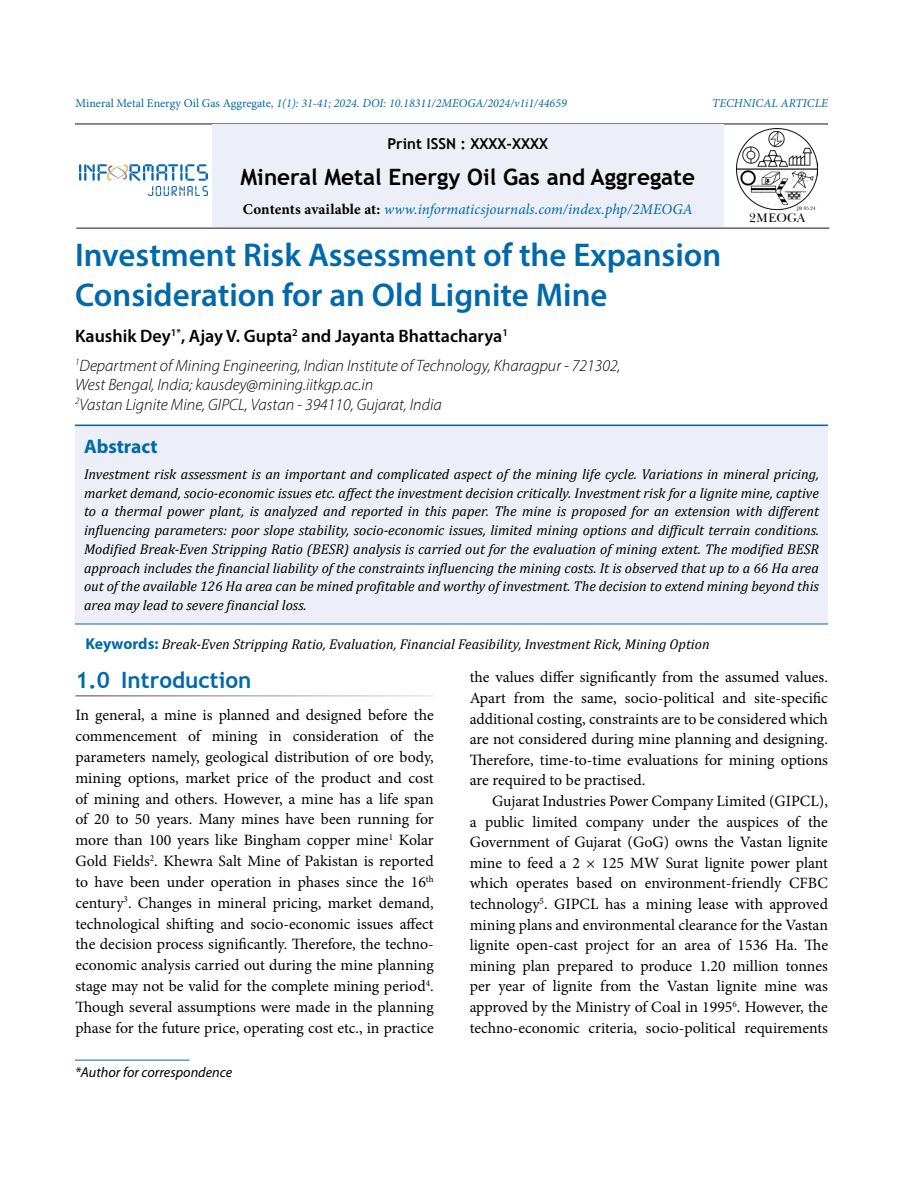
<style>
.page{position:relative;width:918px;height:1188px;background:#fff}
.page>*{position:absolute;margin:0;border:0;box-sizing:border-box;transform-origin:0 0}
.t1{font:600 33px/40.5px "Myriad Pro";color:#0069aa}
.t2{font:700 22.5px "Trebuchet MS";color:#000}
.t3{font:700 22.5px "Trebuchet MS";color:#0069aa}
.t4{font:700 19.5px "Myriad Pro";color:#0069aa}
.t5{font:600 18px "Myriad Pro";color:#000}
.t6{font:italic 300 16.5px/19.5px "Myriad Pro";color:#000}
.t7{font:15.75px/20.5px "Minion Pro";color:#000;text-align:justify}
.t8{font:italic 15px "Minion Pro";letter-spacing:.005em;color:#0069aa}
.t9{font:700 15px "Trebuchet MS";color:#000}
.t10{font:italic 14.25px/18.8px "Cambria";color:#000;text-align:justify}
.t11{font:italic 14.25px "Myriad Pro";color:#000}
.t12{font:12.75px "Baskerville BT";color:#000}
.t13{font:italic 12px "Minion Pro";color:#0069aa}
.s1{font-style:normal}
.s2{font-weight:700;font-style:normal;color:#000}
.s3{font-family:"Myriad Pro";font-weight:700;font-style:normal;font-size:15.75px;color:#0069aa}
</style>
<div class="page">
<div style="left:75px;top:425px;width:753px;height:199px;background:#eceff7"></div>
<hr style="left:75px;top:425px;width:753px;height:1px;background:#0069aa">
<hr style="left:75px;top:624px;width:753px;height:1px;background:#0069aa">
<hr style="left:75px;top:1060px;width:115px;height:1px;background:#0069aa">
<hr style="left:75px;top:123px;width:753px;height:2px;background:#636466">
<div style="left:212px;top:124px;width:511px;height:103px;background:#eceff7"></div>
<img style="left:80px;top:165px;width:127px;height:30px">
<hr style="left:76px;top:227px;width:753px;height:2px;background:#636466">
<img style="left:737px;top:128px;width:81px;height:83px">
<p class="t13" style="left:76px;top:95px;width:493px"><span class="s1">Mineral Metal Energy Oil Gas Aggregate,</span> 1(1): 31-41; 2024. DOI: 10.18311/2MEOGA/2024/v1i1/44659</p>
<p class="t9" style="left:388px;top:134px;width:162px">Print ISSN : XXXX-XXXX</p>
<h2 class="t2" style="left:241px;top:163px;width:456px">Mineral Metal Energy Oil Gas and Aggregate</h2>
<p class="t8" style="left:243px;top:199px;width:452px"><span class="s2">Contents available at:</span> www.informaticsjournals.com/index.php/2MEOGA</p>
<p class="t13" style="left:712px;top:95px;width:117px">TECHNICAL ARTICLE</p>
<p class="t12" style="left:749px;top:210px;width:58px">2MEOGA</p>
<h1 class="t1" style="left:75px;top:233px;width:648px">Investment Risk Assessment of the Expansion<br>Consideration for an Old Lignite Mine</h1>
<p class="t5" style="left:75px;top:325px;width:435px">Kaushik Dey<sup>1*</sup>, Ajay V. Gupta<sup>2</sup> and Jayanta Bhattacharya<sup>1</sup></p>
<p class="t6" style="left:75px;top:355px;width:547px"><sup>1</sup>Department of Mining Engineering, Indian Institute of Technology, Kharagpur - 721302,<br>West Bengal, India; kausdey@mining.iitkgp.ac.in<br><sup>2</sup>Vastan Lignite Mine, GIPCL, Vastan - 394110, Gujarat, India</p>
<p class="t4" style="left:84px;top:433px;width:75px">Abstract</p>
<p class="t10" style="left:84px;top:464px;width:737px">Investment risk assessment is an important and complicated aspect of the mining life cycle. Variations in mineral pricing, market demand, socio-economic issues etc. affect the investment decision critically. Investment risk for a lignite mine, captive to a thermal power plant, is analyzed and reported in this paper. The mine is proposed for an extension with different influencing parameters: poor slope stability, socio-economic issues, limited mining options and difficult terrain conditions.<br>Modified Break-Even Stripping Ratio (BESR) analysis is carried out for the evaluation of mining extent. The modified BESR approach includes the financial liability of the constraints influencing the mining costs. It is observed that up to a 66 Ha area out of the available 126 Ha area can be mined profitable and worthy of investment. The decision to extend mining beyond this area may lead to severe financial loss.</p>
<p class="t10" style="left:86px;top:634px;width:626px"><span class="s3">Keywords:</span> Break-Even Stripping Ratio, Evaluation, Financial Feasibility, Investment Rick, Mining Option</p>
<h2 class="t3" style="left:75px;top:666px;width:178px">1.0 Introduction</h2>
<p class="t7" style="left:75px;top:705px;width:360px">In general, a mine is planned and designed before the commencement of mining in consideration of the parameters namely, geological distribution of ore body, mining options, market price of the product and cost of mining and others. However, a mine has a life span of 20 to 50 years. Many mines have been running for more than 100 years like Bingham copper mine<sup>1</sup> Kolar Gold Fields<sup>2</sup>. Khewra Salt Mine of Pakistan is reported to have been under operation in phases since the 16<sup>th </sup>century<sup>3</sup>. Changes in mineral pricing, market demand, technological shifting and socio-economic issues affect the decision process significantly. Therefore, the techno&shy;economic analysis carried out during the mine planning stage may not be valid for the complete mining period<sup>4</sup>.<br>Though several assumptions were made in the planning phase for the future price, operating cost etc., in practice</p>
<p class="t11" style="left:75px;top:1063px;width:159px">*Author for correspondence</p>
<p class="t7" style="left:470px;top:667px;width:360px">the values differ significantly from the assumed values.<br>Apart from the same, socio-political and site-specific additional costing, constraints are to be considered which are not considered during mine planning and designing.<br>Therefore, time-to-time evaluations for mining options are required to be practised.</p>
<p class="t7" style="left:470px;top:791px;width:360px;text-indent:23px">Gujarat Industries Power Company Limited (GIPCL), a public limited company under the auspices of the Government of Gujarat (GoG) owns the Vastan lignite mine to feed a 2 × 125 MW Surat lignite power plant which operates based on environment-friendly CFBC technology<sup>5</sup>. GIPCL has a mining lease with approved mining plans and environmental clearance for the Vastan lignite open-cast project for an area of 1536 Ha. The mining plan prepared to produce 1.20 million tonnes per year of lignite from the Vastan lignite mine was approved by the Ministry of Coal in 1995<sup>6</sup>. However, the techno-economic criteria, socio-political requirements</p>
</div>
